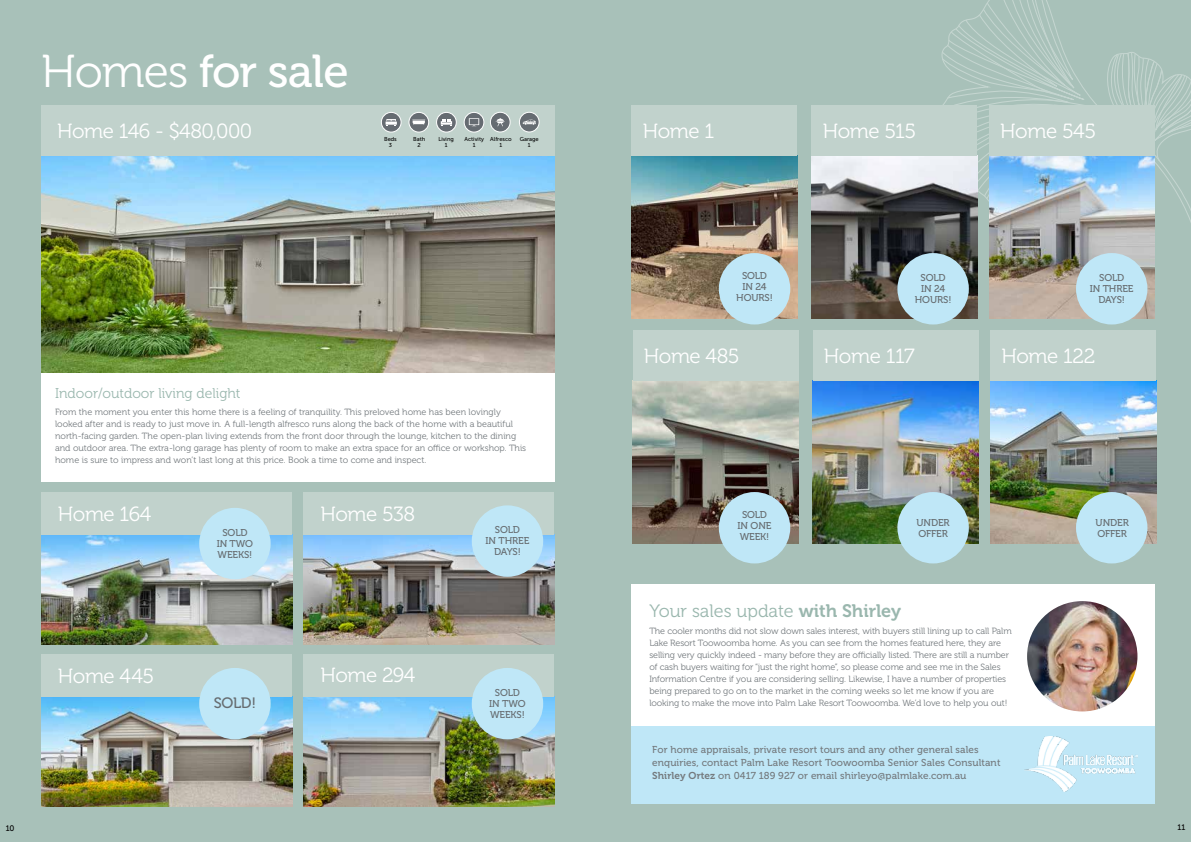
<style>
.page{position:relative;width:1191px;height:842px;background:#a8c1b9}
.page>*{position:absolute;margin:0;border:0;box-sizing:border-box;transform-origin:0 0}
.t1{font:46px "Museo 500";letter-spacing:-.02em;color:#fff}
.t2{font:20.5px "Museo 300";letter-spacing:-.02em;color:#fff}
.t3{font:18px "Museo 300";color:#9ab7ae}
.t4{font:15px "Museo 500";color:#666c70}
.t5{font:14px "Museo 300";color:#9ab7ae}
.t6{font:10px/13px "Museo 500";letter-spacing:.01em;color:#747a7e}
.t7{font:9.9px/10.8px "Museo 500";letter-spacing:-.01em;color:#666c70;text-align:center}
.t8{font:9px/12px "Museo 300";letter-spacing:-.01em;color:#747a7e}
.t9{font:8px "Museo Sans 500";color:#000}
.t10{font:5.7px/6.9px "Museo Sans 500";color:#000;text-align:center}
.s1{font-family:"Museo 300"}
.s2{font-family:"Museo 700"}
</style>
<div class="page">
<img style="left:41px;top:155px;width:513px;height:218px">
<div style="left:41px;top:373px;width:513px;height:109px;background:#fff"></div>
<div style="left:41px;top:105px;width:513px;height:50px;background:#c1d2cc"></div>
<div style="left:631px;top:584px;width:524px;height:142px;background:#fff"></div>
<svg style="left:941px;top:0;width:250px;height:215px"></svg>
<img style="left:41px;top:535px;width:251px;height:110px">
<div style="left:41px;top:492px;width:251px;height:43px;background:#c1d2cc"></div>
<div style="left:381px;top:112px;width:20px;height:20px;background:#666c72;border:1px solid #fff;border-radius:50%"></div>
<svg style="left:409px;top:112px;width:20px;height:20px"></svg>
<svg style="left:436px;top:112px;width:20px;height:20px"></svg>
<svg style="left:464px;top:112px;width:20px;height:20px"></svg>
<svg style="left:412px;top:120px;width:13px;height:5px"></svg>
<svg style="left:385px;top:119px;width:12px;height:7px"></svg>
<svg style="left:441px;top:119px;width:11px;height:7px"></svg>
<svg style="left:469px;top:118px;width:10px;height:8px"></svg>
<div style="left:519px;top:112px;width:20px;height:20px;background:#666c72;border:1px solid #fff;border-radius:50%"></div>
<svg style="left:522px;top:119px;width:14px;height:6px"></svg>
<div style="left:490px;top:112px;width:20px;height:20px;background:#666c72;border:1px solid #fff;border-radius:50%"></div>
<svg style="left:495px;top:118px;width:10px;height:8px"></svg>
<div style="left:631px;top:726px;width:524px;height:77px;background:#bfe7f7"></div>
<img style="left:1027px;top:601px;width:110px;height:110px;border-radius:55px">
<img style="left:303px;top:697px;width:251px;height:109px">
<div style="left:303px;top:654px;width:251px;height:43px;background:#c1d2cc"></div>
<img style="left:41px;top:697px;width:251px;height:109px">
<div style="left:41px;top:654px;width:251px;height:43px;background:#c1d2cc"></div>
<img style="left:303px;top:534px;width:251px;height:110px">
<div style="left:303px;top:492px;width:251px;height:42px;background:#c1d2cc"></div>
<img style="left:631px;top:155px;width:166px;height:163px">
<div style="left:631px;top:105px;width:166px;height:50px;background:#c1d2cc"></div>
<img style="left:811px;top:155px;width:166px;height:163px">
<div style="left:811px;top:105px;width:166px;height:50px;background:#c1d2cc"></div>
<img style="left:989px;top:155px;width:166px;height:163px">
<div style="left:989px;top:105px;width:166px;height:50px;background:#c1d2cc"></div>
<img style="left:633px;top:381px;width:165px;height:162px">
<div style="left:633px;top:330px;width:165px;height:51px;background:#c1d2cc"></div>
<div style="left:719px;top:492px;width:71px;height:71px;background:#bfe7f7;border-radius:50%"></div>
<img style="left:812px;top:381px;width:166px;height:162px">
<div style="left:812px;top:330px;width:166px;height:51px;background:#c1d2cc"></div>
<div style="left:897px;top:492px;width:72px;height:71px;background:#bfe7f7;border-radius:50%"></div>
<img style="left:990px;top:381px;width:166px;height:162px">
<div style="left:990px;top:330px;width:166px;height:51px;background:#c1d2cc"></div>
<div style="left:1076px;top:253px;width:71px;height:71px;background:#bfe7f7;border-radius:50%"></div>
<div style="left:897px;top:253px;width:72px;height:71px;background:#bfe7f7;border-radius:50%"></div>
<div style="left:719px;top:253px;width:71px;height:71px;background:#bfe7f7;border-radius:50%"></div>
<div style="left:1076px;top:492px;width:71px;height:71px;background:#bfe7f7;border-radius:50%"></div>
<img style="left:1024px;top:736px;width:113px;height:55px">
<div style="left:472px;top:505px;width:71px;height:72px;background:#bfe7f7;border-radius:50%"></div>
<div style="left:472px;top:668px;width:71px;height:71px;background:#bfe7f7;border-radius:50%"></div>
<div style="left:199px;top:508px;width:72px;height:71px;background:#bfe7f7;border-radius:50%"></div>
<div style="left:199px;top:668px;width:72px;height:71px;background:#bfe7f7;border-radius:50%"></div>
<h1 class="t1" style="left:41px;top:46px;width:309px"><span class="s1">Homes</span> for sale</h1>
<h2 class="t2" style="left:57px;top:120px;width:197px">Home 146 - $480,000</h2>
<p class="t10" style="left:384px;top:135px;width:14px">Beds<br>3</p>
<p class="t10" style="left:413px;top:135px;width:14px">Bath<br>2</p>
<p class="t10" style="left:438px;top:135px;width:17px">Living<br>1</p>
<p class="t10" style="left:520px;top:135px;width:21px">Garage<br>1</p>
<p class="t10" style="left:490px;top:135px;width:23px">Alfresco<br>1</p>
<p class="t10" style="left:464px;top:135px;width:21px">Activity<br>1</p>
<h3 class="t5" style="left:55px;top:385px;width:187px">Indoor/outdoor living delight</h3>
<p class="t8" style="left:55px;top:406px;width:473px">From the moment you enter this home there is a feeling of tranquility. This preloved home has been lovingly looked after and is ready to just move in. A full-length alfresco runs along the back of the home with a beautiful north-facing garden. The open-plan living extends from the front door through the lounge, kitchen to the dining and outdoor area. The extra-long garage has plenty of room to make an extra space for an office or workshop. This home is sure to impress and won’t last long at this price. Book a time to come and inspect.</p>
<h2 class="t2" style="left:58px;top:503px;width:95px">Home 164</h2>
<p class="t7" style="left:217px;top:527px;width:38px">SOLD<br>IN TWO<br>WEEKS!</p>
<h2 class="t2" style="left:320px;top:503px;width:96px">Home 538</h2>
<p class="t7" style="left:485px;top:525px;width:45px">SOLD<br>IN THREE<br>DAYS!</p>
<h2 class="t2" style="left:58px;top:665px;width:98px">Home 445</h2>
<p class="t9" style="left:6px;top:824px;width:10px">10</p>
<h3 class="t4" style="left:214px;top:695px;width:44px">SOLD!</h3>
<h2 class="t2" style="left:320px;top:664px;width:97px">Home 294</h2>
<p class="t7" style="left:489px;top:688px;width:38px">SOLD<br>IN TWO<br>WEEKS!</p>
<h2 class="t2" style="left:642px;top:120px;width:73px">Home 1</h2>
<h2 class="t2" style="left:822px;top:120px;width:95px">Home 515</h2>
<h2 class="t2" style="left:1000px;top:120px;width:97px">Home 545</h2>
<p class="t7" style="left:736px;top:271px;width:38px">SOLD<br>IN 24<br>HOURS!</p>
<h2 class="t2" style="left:644px;top:345px;width:97px">Home 485</h2>
<p class="t7" style="left:914px;top:272px;width:38px">SOLD<br>IN 24<br>HOURS!</p>
<h2 class="t2" style="left:824px;top:345px;width:92px">Home 117</h2>
<p class="t7" style="left:1089px;top:272px;width:45px">SOLD<br>IN THREE<br>DAYS!</p>
<h2 class="t2" style="left:1001px;top:345px;width:95px">Home 122</h2>
<p class="t7" style="left:737px;top:510px;width:35px">SOLD<br>IN ONE<br>WEEK!</p>
<p class="t7" style="left:916px;top:518px;width:35px;text-align:left">UNDER<br>OFFER</p>
<h3 class="t3" style="left:649px;top:601px;width:253px">Your sales update <span class="s2">with Shirley</span></h3>
<p class="t8" style="left:649px;top:625px;width:364px">The cooler months did not slow down sales interest, with buyers still lining up to call Palm Lake Resort Toowoomba home. As you can see from the homes featured here, they are selling very quickly indeed - many before they are officially listed. There are still a number of cash buyers waiting for “just the right home”, so please come and see me in the Sales Information Centre if you are considering selling. Likewise, I have a number of properties being prepared to go on to the market in the coming weeks so let me know if you are looking to make the move into Palm Lake Resort Toowoomba. We’d love to help you out!</p>
<p class="t6" style="left:652px;top:743px;width:350px">For home appraisals, private resort tours and any other general sales enquiries, contact Palm Lake Resort Toowoomba Senior Sales Consultant<br><span class="s2">Shirley Ortez</span> on 0417 189 927 or email shirleyo@palmlake.com.au</p>
<p class="t7" style="left:1095px;top:517px;width:35px;text-align:left">UNDER<br>OFFER</p>
<p class="t9" style="left:1177px;top:823px;width:9px">11</p>
</div>
